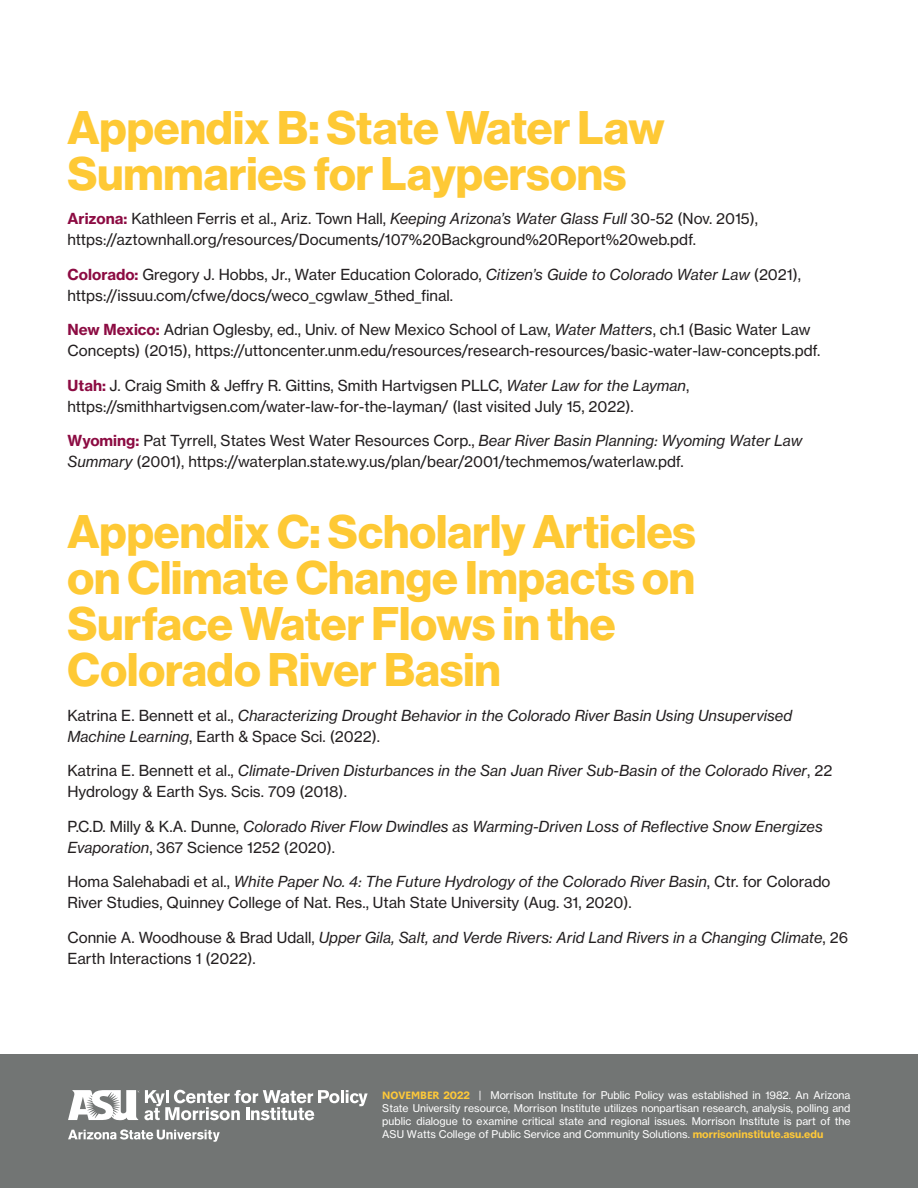
<style>
.page{position:relative;width:918px;height:1188px;background:#fff}
.page>*{position:absolute;margin:0;border:0;box-sizing:border-box;transform-origin:0 0}
.t1{font:46.05px/46px "N Haas Grotesk DS Pro 75 Bd";color:#fec935}
.t2{font:15px/21px "N Haas Grotesk TX Pro 55 Rg";color:#231f20}
.t3{font:15px "N Haas Grotesk TX Pro 56 It";color:#231f20}
.t4{font:10.5px/13.2px "N Haas Grotesk TX Pro 55 Rg";color:#fff;text-align:justify}
.s1{font-family:"N Haas Grotesk TX Pro 75 Bd";color:#8c0b42}
.s2{font-family:"N Haas Grotesk TX Pro 56 It"}
.s3{font-family:"N Haas Grotesk TX Pro 55 Rg"}
.s4{font-family:"Leelawadee";font-weight:700;color:#ffc938}
.s5{font-family:"N Haas Grotesk TX Pro 75 Bd";color:#ffc938}
</style>
<div class="page">
<div style="left:0;top:1054px;width:918px;height:134px;background:#727574"></div>
<svg style="left:68px;top:1129px;width:152px;height:13px"></svg>
<svg style="left:68px;top:1090px;width:300px;height:31px"></svg>
<h1 class="t1" style="left:68px;top:105px;width:599px">Appendix B: State Water Law<br>Summaries for Laypersons</h1>
<p class="t2" style="left:68px;top:208px;width:692px"><span class="s1">Arizona:</span> Kathleen Ferris et al., Ariz. Town Hall, <span class="s2">Keeping Arizona’s Water Glass Full</span> 30-52 (Nov. 2015), https://aztownhall.org/resources/Documents/107%20Background%20Report%20web.pdf.</p>
<p class="t2" style="left:68px;top:264px;width:735px"><span class="s1">Colorado:</span> Gregory J. Hobbs, Jr., Water Education Colorado, <span class="s2">Citizen’s Guide to Colorado Water Law</span> (2021), https://issuu.com/cfwe/docs/weco_cgwlaw_5thed_final.</p>
<p class="t2" style="left:68px;top:319px;width:753px"><span class="s1">New Mexico:</span> Adrian Oglesby, ed., Univ. of New Mexico School of Law, <span class="s2">Water Matters</span>, ch.1 (Basic Water Law<br>Concepts) (2015), https://uttoncenter.unm.edu/resources/research-resources/basic-water-law-concepts.pdf.</p>
<p class="t2" style="left:68px;top:375px;width:623px"><span class="s1">Utah:</span> J. Craig Smith &amp; Jeffry R. Gittins, Smith Hartvigsen PLLC, <span class="s2">Water Law for the Layman</span>, https://smithhartvigsen.com/water-law-for-the-layman/ (last visited July 15, 2022).</p>
<p class="t2" style="left:68px;top:430px;width:736px"><span class="s1">Wyoming:</span> Pat Tyrrell, States West Water Resources Corp., <span class="s2">Bear River Basin Planning: Wyoming Water Law<br>Summary</span> (2001), https://waterplan.state.wy.us/plan/bear/2001/techmemos/waterlaw.pdf.</p>
<h1 class="t1" style="left:68px;top:509px;width:630px">Appendix C: Scholarly Articles on Climate Change Impacts on<br>Surface Water Flows in the<br>Colorado River Basin</h1>
<p class="t3" style="left:68px;top:706px;width:726px"><span class="s3">Katrina E. Bennett et al.,</span> Characterizing Drought Behavior in the Colorado River Basin Using Unsupervised</p>
<p class="t2" style="left:68px;top:726px;width:312px"><span class="s2">Machine Learning</span>, Earth &amp; Space Sci. (2022).</p>
<p class="t3" style="left:68px;top:761px;width:766px"><span class="s3">Katrina E. Bennett et al.,</span> Climate-Driven Disturbances in the San Juan River Sub-Basin of the Colorado River<span class="s3">, 22</span></p>
<p class="t2" style="left:68px;top:781px;width:279px">Hydrology &amp; Earth Sys. Scis. 709 (2018).</p>
<p class="t3" style="left:68px;top:817px;width:757px"><span class="s3">P.C.D. Milly &amp; K.A. Dunne,</span> Colorado River Flow Dwindles as Warming-Driven Loss of Reflective Snow Energizes</p>
<p class="t2" style="left:68px;top:837px;width:267px"><span class="s2">Evaporation</span>, 367 Science 1252 (2020).</p>
<p class="t3" style="left:68px;top:872px;width:765px"><span class="s3">Homa Salehabadi et al.,</span> White Paper No. 4: The Future Hydrology of the Colorado River Basin<span class="s3">, Ctr. for Colorado</span></p>
<p class="t2" style="left:68px;top:892px;width:564px">River Studies, Quinney College of Nat. Res., Utah State University (Aug. 31, 2020).</p>
<p class="t3" style="left:68px;top:928px;width:782px"><span class="s3">Connie A. Woodhouse &amp; Brad Udall,</span> Upper Gila, Salt, and Verde Rivers: Arid Land Rivers in a Changing Climate<span class="s3">, 26</span></p>
<p class="t2" style="left:68px;top:948px;width:188px">Earth Interactions 1 (2022).</p>
<p class="t4" style="left:382px;top:1088px;width:470px"><span class="s4">NOVEMBER</span> <span class="s5">2022</span> | Morrison Institute for Public Policy was established in 1982 . An Arizona State University resource, Morrison Institute utilizes nonpartisan research, analysis, polling and public dialogue to examine critical state and regional issues . Morrison Institute is part of the ASU Watts College of Public Service and Community Solutions . <span class="s5">morrisoninstitute .asu .edu</span></p>
</div>
